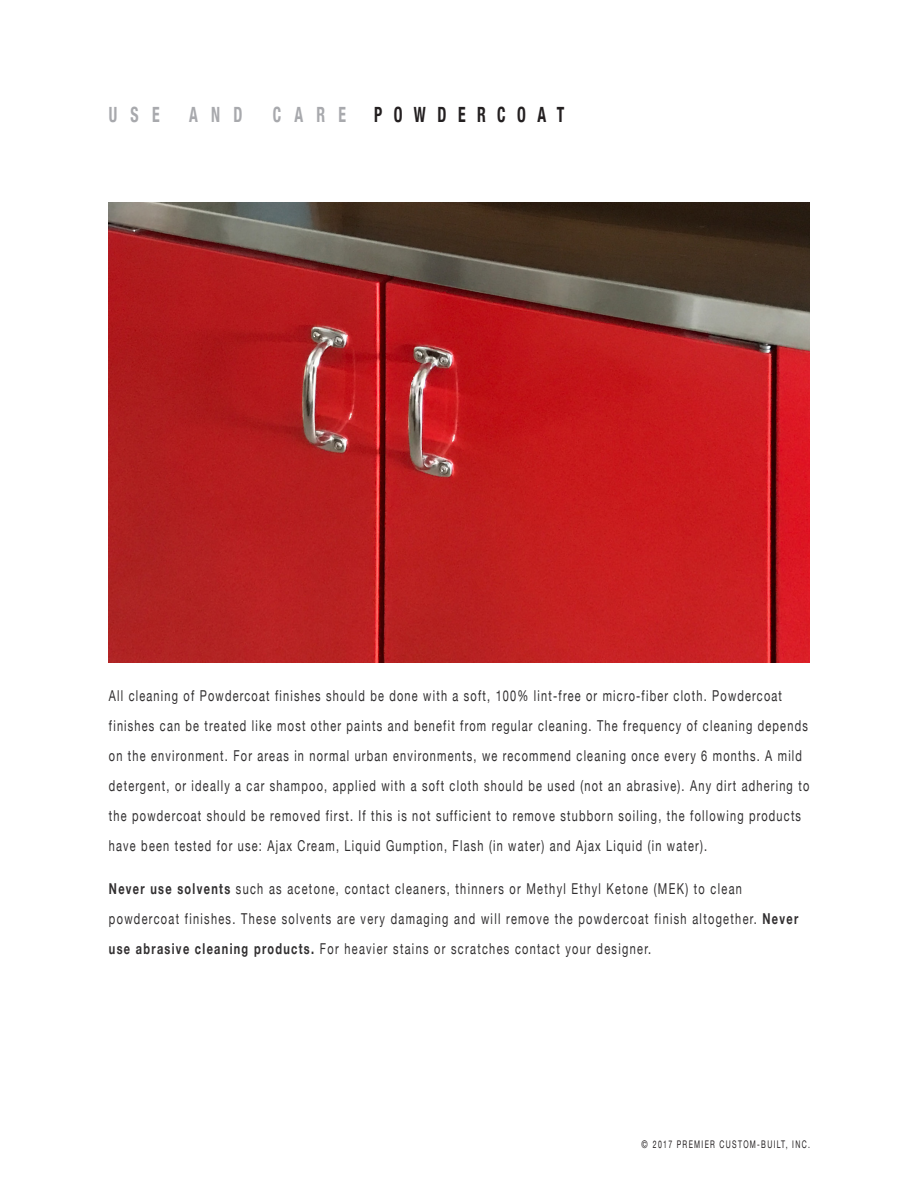
<style>
.page{position:relative;width:918px;height:1188px;background:#fff}
.page>*{position:absolute;margin:0;border:0;box-sizing:border-box;transform-origin:0 0}
.t1{font:700 condensed 21px "Helvetica Neue";letter-spacing:.84em;color:#a8a9ad;scale:.75 1}
.Subtitle{font:700 condensed 21px "Helvetica Neue";letter-spacing:.73em;color:#231f20;scale:.75 1}
.BODY{font:15px/30px "Helvetica Neue";letter-spacing:.11em;color:#312f30;scale:.73 1}
.Subtitle-2{font:10.5px "Helvetica Neue";letter-spacing:.19em;color:#231f20;scale:.75 1}
.s1{font-weight:700}
</style>
<div class="page">
<img style="left:108px;top:202px;width:702px;height:460px">
<h1 class="t1" style="left:109px;top:97px;width:69px">USE</h1>
<h1 class="t1" style="left:189px;top:97px;width:73px">AND</h1>
<h1 class="t1" style="left:273px;top:97px;width:99px">CARE</h1>
<p class="Subtitle" style="left:374px;top:97px;width:255px">POWDERCOAT</p>
<p class="BODY" style="left:109px;top:682px;width:961px">All cleaning of Powdercoat finishes should be done with a soft, 100% lint-free or micro-fiber cloth. Powdercoat finishes can be treated like most other paints and benefit from regular cleaning. The frequency of cleaning depends on the environment. For areas in normal urban environments, we recommend cleaning once every 6 months. A mild detergent, or ideally a car shampoo, applied with a soft cloth should be used (not an abrasive). Any dirt adhering to the powdercoat should be removed first. If this is not sufficient to remove stubborn soiling, the following products have been tested for use: Ajax Cream, Liquid Gumption, Flash (in water) and Ajax Liquid (in water).</p>
<p class="BODY" style="left:109px;top:875px;width:946px"><span class="s1">Never use solvents</span> such as acetone, contact cleaners, thinners or Methyl Ethyl Ketone (MEK) to clean powdercoat finishes. These solvents are very damaging and will remove the powdercoat finish altogether. <span class="s1">Never use abrasive cleaning products.</span> For heavier stains or scratches contact your designer.</p>
<p class="Subtitle-2" style="left:641px;top:1137px;width:226px">© 2017 PREMIER CUSTOM-BUILT, INC.</p>
</div>
